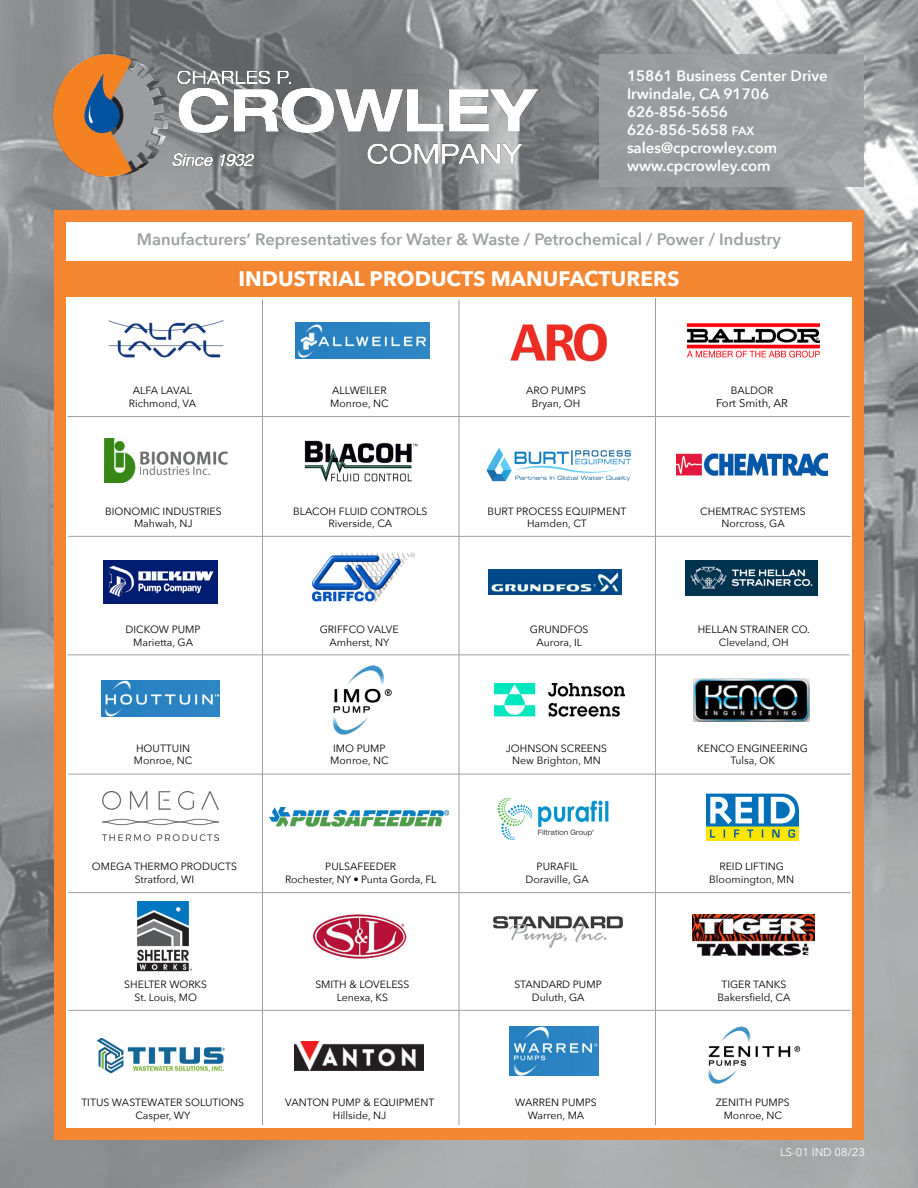
<style>
.page{position:relative;width:918px;height:1188px;background:#fff}
.page>*{position:absolute;margin:0;border:0;box-sizing:border-box;transform-origin:0 0}
.t1{font:700 21px "Avenir Next";color:#fff}
.t2{font:600 16.5px "Avenir Next";color:#9da0a1}
.t3{font:600 15px "Avenir Next";color:#fff}
.t4{font:11.25px "Avenir Next";color:#fff}
.t5{font:11.25px "Avenir Next";color:#040503}
.t6{font:10.5px "Avenir Next";color:#040503}
.s1{font-size:12px}
</style>
<div class="page">
<img style="left:0;top:0;width:918px;height:1188px">
<div style="left:599px;top:54px;width:265px;height:132px;background:#9da0a1"></div>
<div style="left:54px;top:210px;width:810px;height:930px;background:#fff;border:12px solid #f58632"></div>
<div style="left:59px;top:261px;width:805px;height:36px;background:#f58632"></div>
<img style="left:108px;top:320px;width:116px;height:38px">
<img style="left:510px;top:323px;width:97px;height:39px">
<img style="left:687px;top:323px;width:133px;height:35px">
<img style="left:104px;top:438px;width:123px;height:44px">
<img style="left:304px;top:441px;width:114px;height:41px">
<img style="left:676px;top:453px;width:151px;height:23px">
<img style="left:311px;top:552px;width:104px;height:50px">
<img style="left:694px;top:678px;width:116px;height:44px">
<img style="left:493px;top:916px;width:130px;height:32px">
<img style="left:102px;top:791px;width:117px;height:49px">
<img style="left:104px;top:561px;width:114px;height:43px">
<img style="left:693px;top:914px;width:122px;height:42px">
<img style="left:295px;top:1042px;width:129px;height:29px">
<img style="left:138px;top:902px;width:54px;height:70px">
<img style="left:312px;top:914px;width:95px;height:45px">
<img style="left:269px;top:808px;width:180px;height:18px">
<img style="left:497px;top:797px;width:112px;height:43px">
<img style="left:54px;top:54px;width:483px;height:122px">
<img style="left:686px;top:561px;width:132px;height:34px">
<img style="left:333px;top:665px;width:59px;height:70px">
<img style="left:708px;top:1026px;width:93px;height:58px">
<img style="left:509px;top:1026px;width:89px;height:50px">
<img style="left:296px;top:323px;width:133px;height:35px">
<img style="left:101px;top:680px;width:119px;height:37px">
<img style="left:486px;top:448px;width:144px;height:34px">
<hr style="left:67px;top:416px;width:783px;height:1px;background:#9da0a1">
<hr style="left:68px;top:536px;width:783px;height:1px;background:#9da0a1">
<hr style="left:67px;top:654px;width:783px;height:1px;background:#9da0a1">
<hr style="left:68px;top:774px;width:783px;height:1px;background:#9da0a1">
<hr style="left:68px;top:892px;width:783px;height:1px;background:#9da0a1">
<hr style="left:655px;top:298px;width:1px;height:827px;background:#9da0a1">
<hr style="left:68px;top:1010px;width:783px;height:1px;background:#9da0a1">
<hr style="left:262px;top:299px;width:1px;height:826px;background:#9da0a1">
<hr style="left:459px;top:299px;width:1px;height:826px;background:#9da0a1">
<img style="left:494px;top:683px;width:130px;height:34px">
<img style="left:489px;top:569px;width:133px;height:26px">
<img style="left:96px;top:1037px;width:129px;height:37px">
<img style="left:707px;top:794px;width:92px;height:46px">
<p class="t3" style="left:627px;top:63px;width:202px">15861 Business Center Drive</p>
<p class="t3" style="left:627px;top:81px;width:144px">Irwindale, CA 91706</p>
<p class="t3" style="left:627px;top:99px;width:103px">626-856-5656</p>
<p class="t3" style="left:627px;top:117px;width:129px">626-856-5658 <span class="s1">FAX</span></p>
<p class="t3" style="left:627px;top:135px;width:152px">sales@cpcrowley.com</p>
<p class="t3" style="left:627px;top:153px;width:145px">www.cpcrowley.com</p>
<p class="t2" style="left:137px;top:225px;width:646px">Manufacturers’ Representatives for Water &amp; Waste / Petrochemical / Power / Industry</p>
<p class="t1" style="left:239px;top:261px;width:442px">INDUSTRIAL PRODUCTS MANUFACTURERS</p>
<p class="t6" style="left:133px;top:382px;width:61px">ALFA LAVAL</p>
<p class="t6" style="left:129px;top:395px;width:69px">Richmond, VA</p>
<p class="t6" style="left:332px;top:382px;width:56px">ALLWEILER</p>
<p class="t6" style="left:330px;top:395px;width:60px">Monroe, NC</p>
<p class="t6" style="left:526px;top:382px;width:62px">ARO PUMPS</p>
<p class="t6" style="left:532px;top:395px;width:50px">Bryan, OH</p>
<p class="t6" style="left:731px;top:382px;width:44px">BALDOR</p>
<p class="t5" style="left:716px;top:394px;width:73px">Fort Smith, AR</p>
<p class="t6" style="left:105px;top:502px;width:118px">BIONOMIC INDUSTRIES</p>
<p class="t6" style="left:134px;top:515px;width:60px">Mahwah, NJ</p>
<p class="t6" style="left:293px;top:502px;width:136px">BLACOH FLUID CONTROLS</p>
<p class="t6" style="left:329px;top:515px;width:65px">Riverside, CA</p>
<p class="t6" style="left:487px;top:502px;width:141px">BURT PROCESS EQUIPMENT</p>
<p class="t6" style="left:527px;top:515px;width:61px">Hamden, CT</p>
<p class="t6" style="left:700px;top:502px;width:107px">CHEMTRAC SYSTEMS</p>
<p class="t6" style="left:722px;top:515px;width:65px">Norcross, GA</p>
<p class="t6" style="left:125px;top:621px;width:77px">DICKOW PUMP</p>
<p class="t6" style="left:133px;top:633px;width:62px">Marietta, GA</p>
<p class="t6" style="left:320px;top:621px;width:80px">GRIFFCO VALVE</p>
<p class="t6" style="left:329px;top:633px;width:61px">Amherst, NY</p>
<p class="t6" style="left:530px;top:621px;width:60px">GRUNDFOS</p>
<p class="t6" style="left:536px;top:633px;width:47px">Aurora, IL</p>
<p class="t6" style="left:698px;top:621px;width:114px">HELLAN STRAINER CO.</p>
<p class="t6" style="left:719px;top:633px;width:71px">Cleveland, OH</p>
<p class="t6" style="left:136px;top:739px;width:56px">HOUTTUIN</p>
<p class="t6" style="left:134px;top:752px;width:60px">Monroe, NC</p>
<p class="t6" style="left:333px;top:739px;width:54px">IMO PUMP</p>
<p class="t6" style="left:330px;top:752px;width:60px">Monroe, NC</p>
<p class="t6" style="left:506px;top:739px;width:103px">JOHNSON SCREENS</p>
<p class="t6" style="left:512px;top:752px;width:90px">New Brighton, MN</p>
<p class="t6" style="left:697px;top:739px;width:112px">KENCO ENGINEERING</p>
<p class="t6" style="left:730px;top:752px;width:46px">Tulsa, OK</p>
<p class="t6" style="left:92px;top:858px;width:147px">OMEGA THERMO PRODUCTS</p>
<p class="t6" style="left:135px;top:870px;width:61px">Stratford, WI</p>
<p class="t6" style="left:325px;top:858px;width:72px">PULSAFEEDER</p>
<p class="t6" style="left:285px;top:870px;width:153px">Rochester, NY • Punta Gorda, FL</p>
<p class="t6" style="left:537px;top:858px;width:43px">PURAFIL</p>
<p class="t6" style="left:526px;top:870px;width:65px">Doraville, GA</p>
<p class="t6" style="left:719px;top:858px;width:66px">REID LIFTING</p>
<p class="t6" style="left:709px;top:870px;width:86px">Bloomington, MN</p>
<p class="t6" style="left:124px;top:976px;width:84px">SHELTER WORKS</p>
<p class="t6" style="left:135px;top:989px;width:64px">St. Louis, MO</p>
<p class="t6" style="left:315px;top:976px;width:96px">SMITH &amp; LOVELESS</p>
<p class="t6" style="left:337px;top:989px;width:53px">Lenexa, KS</p>
<p class="t6" style="left:515px;top:976px;width:89px">STANDARD PUMP</p>
<p class="t6" style="left:532px;top:989px;width:54px">Duluth, GA</p>
<p class="t6" style="left:721px;top:976px;width:67px">TIGER TANKS</p>
<p class="t6" style="left:718px;top:989px;width:74px">Bakersfield, CA</p>
<p class="t6" style="left:81px;top:1093px;width:164px">TITUS WASTEWATER SOLUTIONS</p>
<p class="t6" style="left:135px;top:1106px;width:57px">Casper, WY</p>
<p class="t6" style="left:285px;top:1093px;width:151px">VANTON PUMP &amp; EQUIPMENT</p>
<p class="t6" style="left:333px;top:1106px;width:55px">Hillside, NJ</p>
<p class="t6" style="left:515px;top:1093px;width:83px">WARREN PUMPS</p>
<p class="t6" style="left:528px;top:1106px;width:58px">Warren, MA</p>
<p class="t6" style="left:716px;top:1093px;width:75px">ZENITH PUMPS</p>
<p class="t6" style="left:724px;top:1106px;width:60px">Monroe, NC</p>
<p class="t4" style="left:780px;top:1143px;width:86px">LS-01 IND 08/23</p>
</div>
